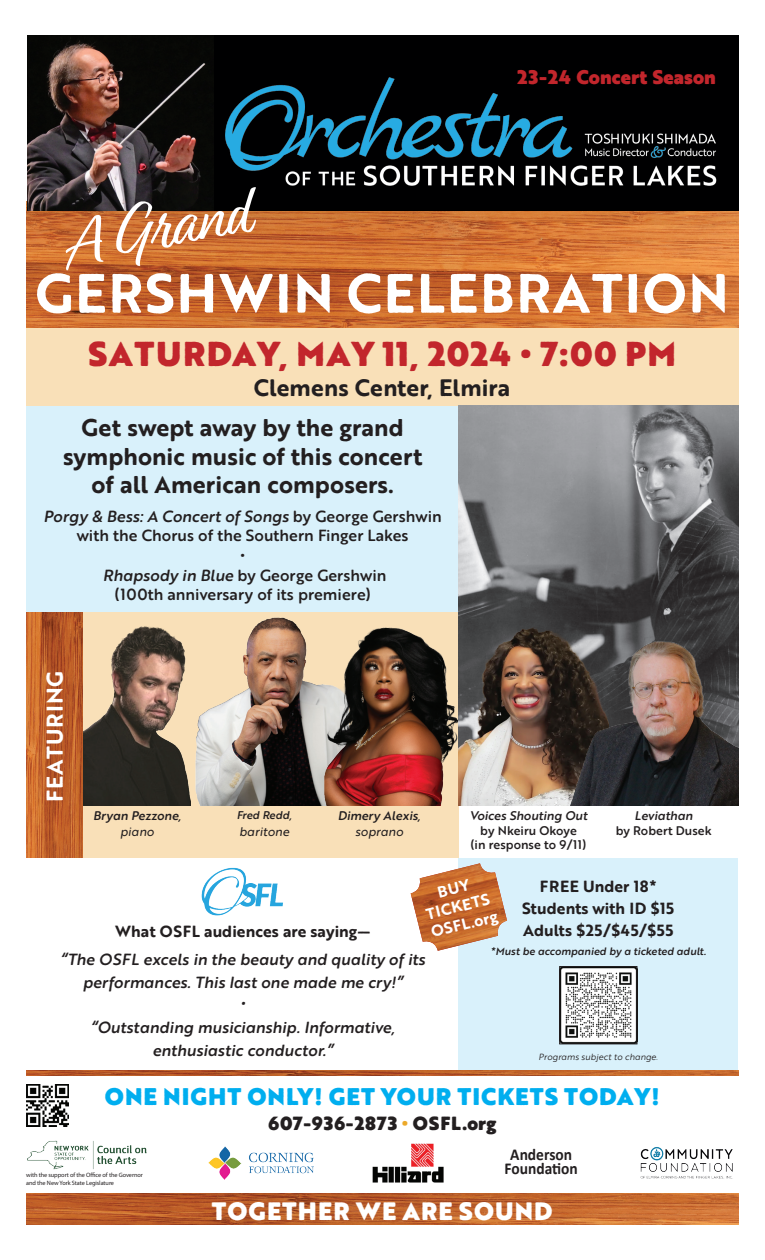
<style>
.page{position:relative;width:765px;height:1260px;background:#fff}
.page>*{position:absolute;margin:0;border:0;box-sizing:border-box;transform-origin:0 0}
.t1{font:67.75px "Relation";color:#fff}
.t2{font:700 53.75px "Brother 1816 Printed";letter-spacing:.03em;color:#fff}
.t3{font:900 33.75px "Brother 1816 Printed";letter-spacing:.04em;color:#c2262c}
.t4{font:900 24.5px "Brother 1816 Printed";letter-spacing:.04em;color:#fff}
.t5{font:700 23.62px/28.4px "Brother 1816 Printed";color:#231f20;text-align:center}
.t6{font:900 23.5px "Brother 1816 Printed";letter-spacing:.04em;color:#00aeef}
.t7{font:700 23.12px "Brother 1816 Printed";color:#231f20}
.t8{font:700 22.38px "Brother 1816 Printed";letter-spacing:.04em;color:#fff}
.t9{font:900 19.25px "Brother 1816 Printed";color:#c2262c}
.t10{font:900 18.62px "Brother 1816 Printed";letter-spacing:.04em;color:#231f20}
.t11{font:700 16.62px/14.4px "Calibri";color:#231f20;text-align:center;scale:.93 1}
.t12{font:500 15.75px/19.8px "Brother 1816 Printed";color:#231f20;text-align:center}
.t13{font:italic 500 15.75px/23.6px "Brother 1816 Printed";color:#231f20;text-align:center}
.t14{font:700 15.75px/22.4px "Brother 1816 Printed";color:#231f20;text-align:center}
.t15{font:700 15.38px/18.5px "Brother 1816 Printed";color:#fff;text-align:center}
.t16{font:italic 500 12.25px "Brother 1816 Printed";color:#231f20}
.t17{font:500 12.25px/14.8px "Brother 1816 Printed";color:#231f20;text-align:center}
.t18{font:italic 12.25px "Brother 1816 Printed";color:#231f20}
.t19{font:italic 500 11px "Brother 1816 Printed";color:#231f20}
.t20{font:italic 500 10.5px "Brother 1816 Printed";color:#231f20}
.t21{font:italic 8.75px "Brother 1816 Printed";color:#231f20}
.t22{font:6.25px/7.5px "Myriad Pro";letter-spacing:-.01em;color:#231f20}
.s1{font-style:italic}
.s2{color:#eca92a}
</style>
<div class="page">
<div style="left:459px;top:858px;width:279px;height:215px;background:#d9f1fb"></div>
<div style="left:27px;top:400px;width:432px;height:215px;background:#d9f1fb"></div>
<div style="left:27px;top:319px;width:712px;height:87px;background:#f9e0b8"></div>
<img style="left:27px;top:1194px;width:711px;height:31px">
<img style="left:27px;top:211px;width:711px;height:116px">
<div style="left:27px;top:613px;width:432px;height:245px;background:#f9e0b8"></div>
<img style="left:26px;top:1084px;width:42px;height:43px">
<img style="left:26px;top:1071px;width:712px;height:4px">
<img style="left:201px;top:867px;width:82px;height:48px">
<img style="left:459px;top:406px;width:279px;height:226px">
<img style="left:561px;top:968px;width:74px;height:74px">
<div style="left:559px;top:966px;width:78px;height:78px;border:1px solid #231f20"></div>
<div style="left:27px;top:35px;width:712px;height:176px;background:#000001"></div>
<img style="left:27px;top:35px;width:187px;height:176px">
<img style="left:226px;top:78px;width:490px;height:108px">
<img style="left:372px;top:1144px;width:71px;height:38px">
<img style="left:208px;top:1146px;width:105px;height:34px">
<img style="left:640px;top:1147px;width:93px;height:32px">
<img style="left:27px;top:1140px;width:120px;height:30px">
<img style="left:195px;top:617px;width:120px;height:189px">
<img style="left:315px;top:627px;width:143px;height:179px">
<img style="left:82px;top:622px;width:109px;height:184px">
<img style="left:459px;top:619px;width:150px;height:187px">
<img style="left:570px;top:632px;width:169px;height:174px">
<img style="left:27px;top:613px;width:55px;height:245px">
<img style="left:411px;top:863px;width:96px;height:88px">
<p class="t9" style="left:517px;top:62px;width:200px">23-24 Concert Season</p>
<h1 class="t1" style="left:60px;top:206px;width:186px;rotate:-10deg">A Grand</h1>
<h2 class="t2" style="left:35px;top:252px;width:695px">GERSHWIN CELEBRATION</h2>
<h3 class="t3" style="left:88px;top:328px;width:589px">SATURDAY, MAY 11, 2024 • 7:00 PM</h3>
<h3 class="t7" style="left:254px;top:370px;width:258px">Clemens Center, Elmira</h3>
<h3 class="t5" style="left:63px;top:413px;width:361px">Get swept away by the grand symphonic music of this concert of all American composers.</h3>
<p class="t12" style="left:44px;top:506px;width:400px"><span class="s1">Porgy &amp; Bess: A Concert of Songs</span> by George Gershwin with the Chorus of the Southern Finger Lakes<br>•<br><span class="s1">Rhapsody in Blue</span> by George Gershwin<br>(100th anniversary of its premiere)</p>
<h3 class="t8" style="left:38px;top:802px;width:133px;rotate:-90deg">FEATURING</h3>
<p class="t16" style="left:338px;top:806px;width:84px">Dimery Alexis,</p>
<p class="t18" style="left:355px;top:822px;width:50px">soprano</p>
<p class="t16" style="left:93px;top:806px;width:90px">Bryan Pezzone,</p>
<p class="t18" style="left:120px;top:822px;width:36px">piano</p>
<p class="t19" style="left:237px;top:807px;width:57px">Fred Redd,</p>
<p class="t18" style="left:239px;top:822px;width:52px">baritone</p>
<p class="t16" style="left:470px;top:806px;width:119px">Voices Shouting Out</p>
<p class="t17" style="left:471px;top:822px;width:118px">by Nkeiru Okoye<br>(in response to 9/11)</p>
<p class="t15" style="left:420px;top:887px;width:70px;rotate:-14deg">BUY<br>TICKETS<br>OSFL.org</p>
<p class="t16" style="left:635px;top:806px;width:60px">Leviathan</p>
<p class="t17" style="left:616px;top:822px;width:98px">by Robert Dusek</p>
<p class="t14" style="left:522px;top:874px;width:154px">FREE Under 18*<br>Students with ID $15<br>Adults $25/$45/$55</p>
<p class="t20" style="left:490px;top:943px;width:217px">*Must be accompanied by a ticketed adult.</p>
<p class="t14" style="left:115px;top:920px;width:257px">What OSFL audiences are saying—</p>
<p class="t13" style="left:60px;top:947px;width:366px">“The OSFL excels in the beauty and quality of its performances. This last one made me cry!”</p>
<p class="t13" style="left:91px;top:991px;width:306px">•<br>“Outstanding musicianship. Informative, enthusiastic conductor.”</p>
<p class="t21" style="left:539px;top:1051px;width:121px">Programs subject to change.</p>
<h3 class="t6" style="left:105px;top:1078px;width:557px">ONE NIGHT ONLY! GET YOUR TICKETS TODAY!</h3>
<p class="t10" style="left:268px;top:1109px;width:230px">607-936-2873 <span class="s2">•</span> OSFL.org</p>
<p class="t22" style="left:26px;top:1171px;width:118px">with the support of the Office of the Governor and the New York State Legislature</p>
<p class="t11" style="left:505px;top:1146px;width:80px">Anderson<br>Foundation</p>
<h3 class="t4" style="left:212px;top:1192px;width:342px">TOGETHER WE ARE SOUND</h3>
</div>
